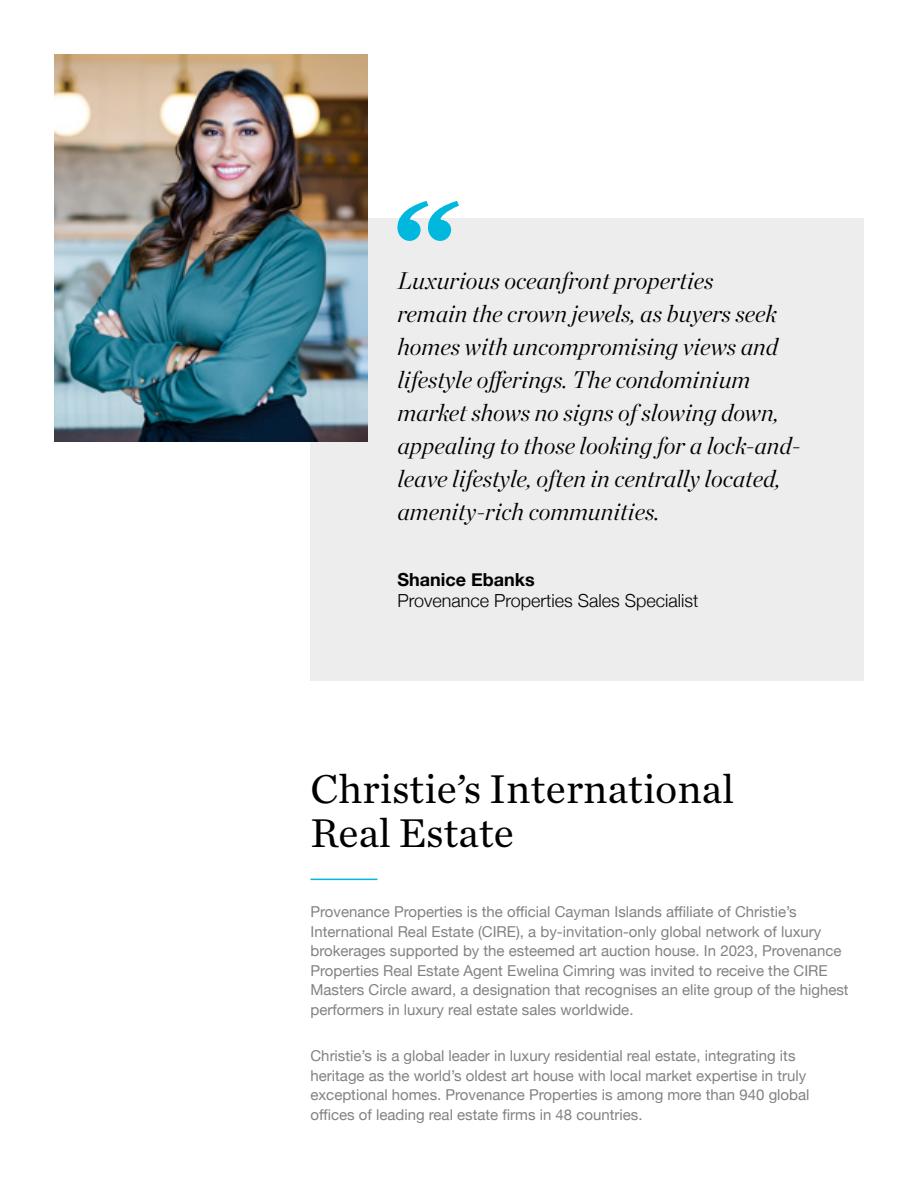
<style>
.page{position:relative;width:918px;height:1188px;background:#fff}
.page>*{position:absolute;margin:0;border:0;box-sizing:border-box;transform-origin:0 0}
.t1{font:42px/44.4px "Chronicle Text G1";color:#000}
.t2{font:italic 300 24px/33px "Chronicle Display";color:#000}
.t3{font:300 18px "Helvetica Neue";color:#000}
.t4{font:700 18px "Helvetica Neue";color:#000}
.t5{font:15px/19.5px "Helvetica Neue";color:#808285}
</style>
<div class="page">
<hr style="left:310px;top:879px;width:67px;height:1px;background:#00b8de">
<div style="left:310px;top:218px;width:554px;height:462px;background:#ededee"></div>
<img style="left:54px;top:54px;width:313px;height:388px">
<svg style="left:397px;top:201px;width:62px;height:40px"></svg>
<p class="t2" style="left:397px;top:262px;width:405px">Luxurious oceanfront properties<br>remain the crown jewels, as buyers seek homes with uncompromising views and lifestyle offerings. The condominium market shows no signs of slowing down, appealing to those looking for a lock-and&shy;leave lifestyle, often in centrally located, amenity-rich communities.</p>
<p class="t4" style="left:397px;top:565px;width:139px">Shanice Ebanks</p>
<p class="t3" style="left:397px;top:586px;width:303px">Provenance Properties Sales Specialist</p>
<h1 class="t1" style="left:310px;top:764px;width:425px">Christie’s International<br>Real Estate</h1>
<p class="t5" style="left:310px;top:903px;width:540px">Provenance Properties is the official Cayman Islands affiliate of Christie’s International Real Estate (CIRE), a by-invitation-only global network of luxury brokerages supported by the esteemed art auction house. In 2023, Provenance Properties Real Estate Agent Ewelina Cimring was invited to receive the CIRE Masters Circle award, a designation that recognises an elite group of the highest performers in luxury real estate sales worldwide.</p>
<p class="t5" style="left:310px;top:1047px;width:501px">Christie’s is a global leader in luxury residential real estate, integrating its heritage as the world’s oldest art house with local market expertise in truly exceptional homes. Provenance Properties is among more than 940 global offices of leading real estate firms in 48 countries.</p>
</div>
